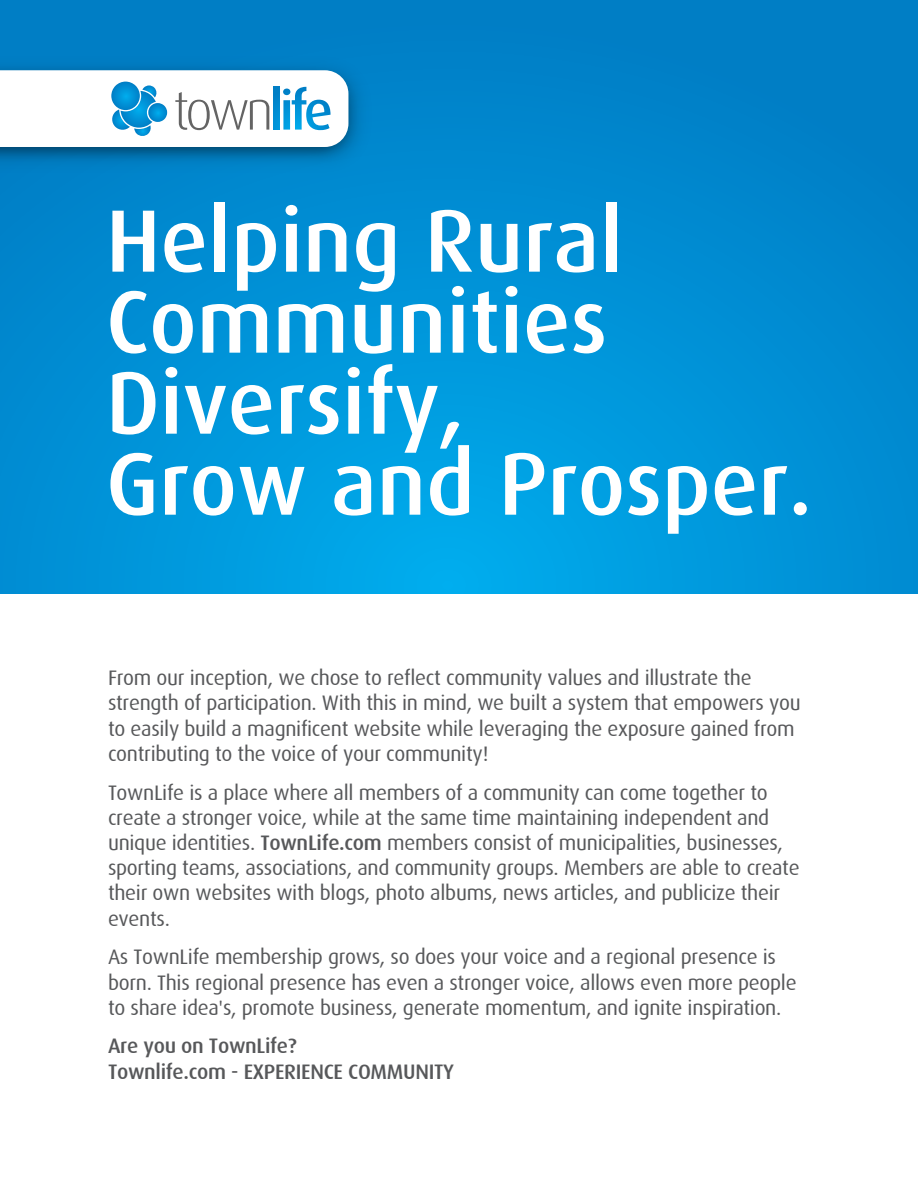
<style>
.page{position:relative;width:918px;height:1188px;background:#fff}
.page>*{position:absolute;margin:0;border:0;box-sizing:border-box;transform-origin:0 0}
.t1{font:500 88.65px/81px "Dax";color:#fff}
.t2{font:21px/25.2px "Dax";letter-spacing:-.015em;color:#57585a}
.t3{font:500 21px/25.2px "Dax";letter-spacing:-.015em;color:#57585a}
.s1{font-weight:500}
</style>
<div class="page">
<div style="left:0;top:0;width:918px;height:594px;background:linear-gradient(to bottom,#007cc4,#009fe3)"></div>
<img style="left:0;top:50px;width:378px;height:130px">
<svg style="left:0;top:70px;width:348px;height:77px"></svg>
<h1 class="t1" style="left:106px;top:201px;width:707px">Helping Rural<br>Communities<br>Diversify,<br>Grow and Prosper.</h1>
<p class="t2" style="left:108px;top:666px;width:694px">From our inception, we chose to reflect community values and illustrate the strength of participation. With this in mind, we built a system that empowers you to easily build a magnificent website while leveraging the exposure gained from contributing to the voice of your community!</p>
<p class="t2" style="left:108px;top:780px;width:693px">TownLife is a place where all members of a community can come together to create a stronger voice, while at the same time maintaining independent and unique identities. <span class="s1">TownLife.com</span> members consist of municipalities, businesses, sporting teams, associations, and community groups. Members are able to create their own websites with blogs, photo albums, news articles, and publicize their events.</p>
<p class="t2" style="left:108px;top:945px;width:690px">As TownLife membership grows, so does your voice and a regional presence is born. This regional presence has even a stronger voice, allows even more people to share idea's, promote business, generate momentum, and ignite inspiration.</p>
<p class="t3" style="left:108px;top:1034px;width:347px">Are you on TownLife?<br>Townlife.com - EXPERIENCE COMMUNITY</p>
</div>
